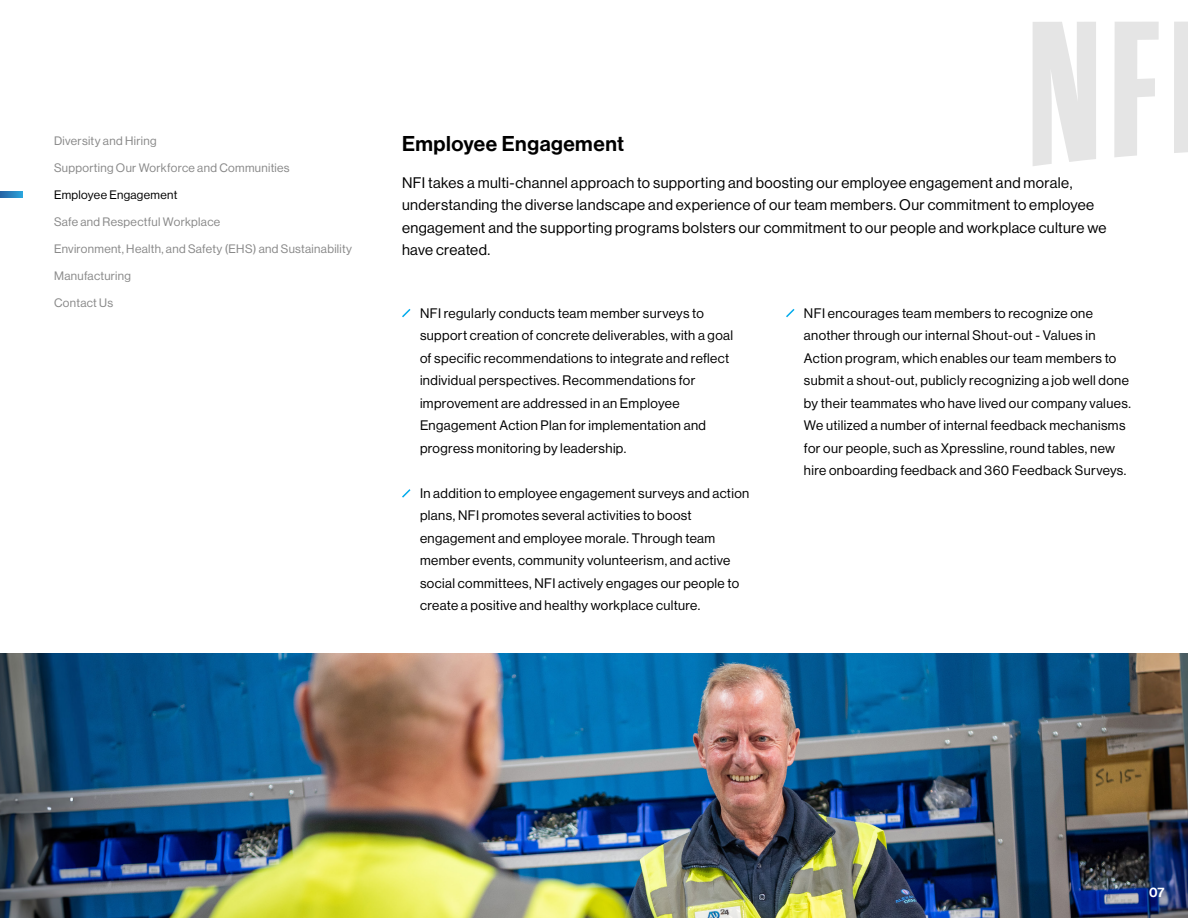
<style>
.page{position:relative;width:1188px;height:918px;background:#fff}
.page>*{position:absolute;margin:0;border:0;box-sizing:border-box;transform-origin:0 0}
.t1{font:21px "N Haas Grotesk DS Pro 65 Md";letter-spacing:.025em;color:#000}
.t2{font:15px/22.5px "N Haas Grotesk DS Pro 55 Rg";letter-spacing:.025em;color:#000}
.t3{font:13.5px/22.5px "N Haas Grotesk DS Pro 55 Rg";letter-spacing:.03em;color:#000}
.t4{font:13.5px "N Haas Grotesk DS Pro 65 Md";color:#fff}
.t5{font:12px "N Haas Grotesk DS Pro 55 Rg";letter-spacing:.03em;color:#898989}
.t6{font:12px "N Haas Grotesk DS Pro 55 Rg";letter-spacing:.03em;color:#000}
</style>
<div class="page">
<svg style="left:1033px;top:22px;width:63px;height:144px"></svg>
<svg style="left:1114px;top:22px;width:45px;height:135px"></svg>
<div style="left:1174px;top:22px;width:14px;height:131px;background:#e5e5e5"></div>
<img style="left:0;top:653px;width:1188px;height:265px">
<svg style="left:0;top:192px;width:23px;height:6px"></svg>
<svg style="left:402px;top:309px;width:9px;height:9px"></svg>
<svg style="left:402px;top:489px;width:9px;height:9px"></svg>
<svg style="left:786px;top:309px;width:9px;height:9px"></svg>
<p class="t5" style="left:54px;top:134px;width:104px">Diversity and Hiring</p>
<p class="t5" style="left:54px;top:161px;width:237px">Supporting Our Workforce and Communities</p>
<p class="t6" style="left:54px;top:188px;width:125px">Employee Engagement</p>
<p class="t5" style="left:54px;top:215px;width:168px">Safe and Respectful Workplace</p>
<p class="t5" style="left:54px;top:242px;width:300px">Environment, Health, and Safety (EHS) and Sustainability</p>
<p class="t5" style="left:54px;top:269px;width:79px">Manufacturing</p>
<p class="t5" style="left:54px;top:296px;width:61px">Contact Us</p>
<h1 class="t1" style="left:402px;top:131px;width:224px">Employee Engagement</h1>
<p class="t2" style="left:402px;top:171px;width:706px">NFI takes a multi-channel approach to supporting and boosting our employee engagement and morale, understanding the diverse landscape and experience of our team members. Our commitment to employee engagement and the supporting programs bolsters our commitment to our people and workplace culture we have created.</p>
<p class="t3" style="left:420px;top:302px;width:315px">NFI regularly conducts team member surveys to support creation of concrete deliverables, with a goal of specific recommendations to integrate and reflect individual perspectives. Recommendations for improvement are addressed in an Employee Engagement Action Plan for implementation and progress monitoring by leadership.</p>
<p class="t3" style="left:420px;top:482px;width:331px">In addition to employee engagement surveys and action plans, NFI promotes several activities to boost engagement and employee morale. Through team member events, community volunteerism, and active social committees, NFI actively engages our people to create a positive and healthy workplace culture.</p>
<p class="t3" style="left:804px;top:302px;width:328px">NFI encourages team members to recognize one another through our internal Shout-out - Values in Action program, which enables our team members to submit a shout-out, publicly recognizing a job well done by their teammates who have lived our company values.<br>We utilized a number of internal feedback mechanisms for our people, such as Xpressline, round tables, new hire onboarding feedback and 360 Feedback Surveys.</p>
<p class="t4" style="left:1149px;top:884px;width:17px">07</p>
</div>
